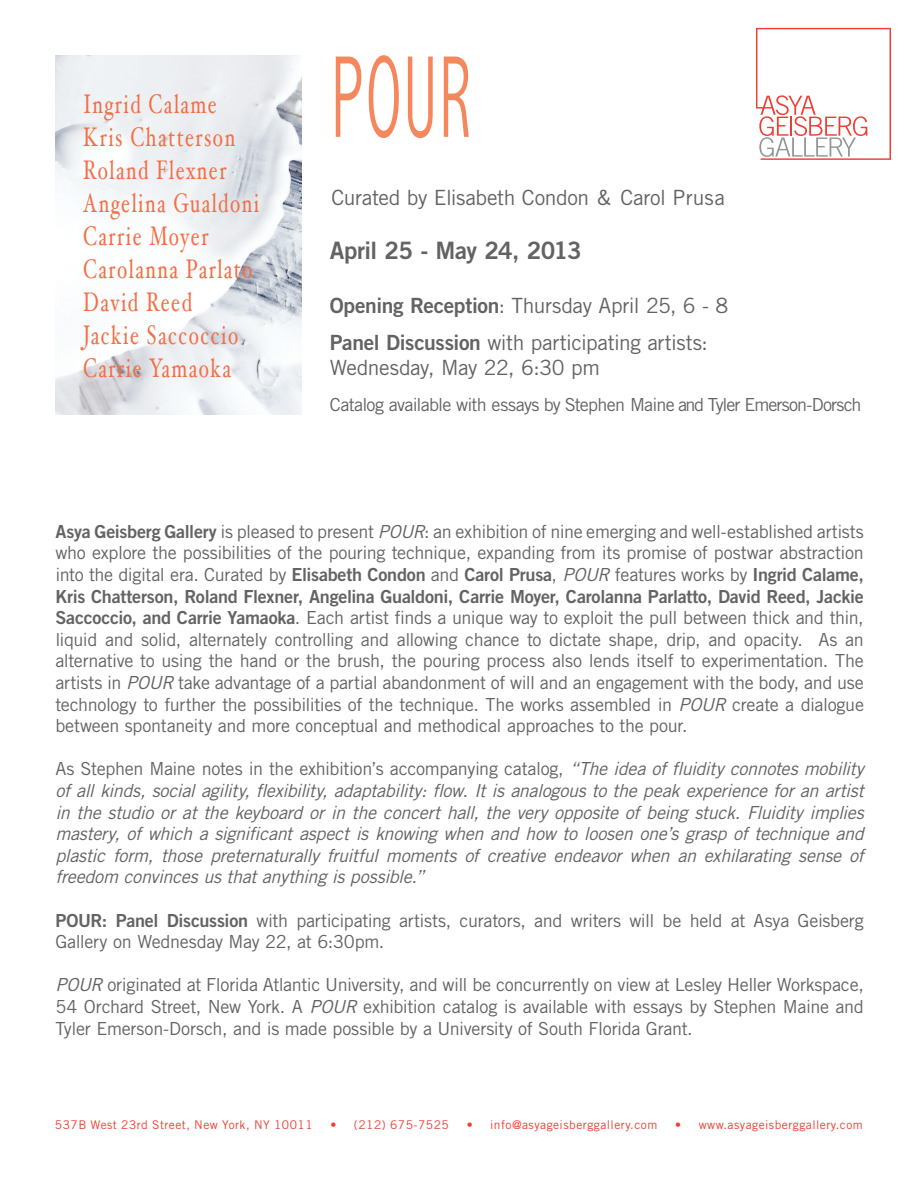
<style>
.page{position:relative;width:918px;height:1188px;background:#fff}
.page>*{position:absolute;margin:0;border:0;box-sizing:border-box;transform-origin:0 0}
.t1{font:300 condensed 117.9px "Abadi";color:#f5875d;scale:.57 1}
.t2{font:26.85px "Hoefler Text";letter-spacing:.08em;color:#f36f47;scale:.71 1}
.t3{font:24px "Trade Gothic LT Std Bd 2";letter-spacing:-.03em;color:#636366}
.t4{font:21px "Trade Gothic LT Std";letter-spacing:-.015em;color:#636366}
.t5{font:18px/21.6px "Trade Gothic LT Std";letter-spacing:-.02em;color:#636366;text-align:justify}
.t6{font:italic 18px/21.6px "Trade Gothic LT Std";color:#636366;text-align:justify}
.t7{font:18px "Trade Gothic LT Std";letter-spacing:-.045em;color:#636366}
.t8{font:12px "Trade Gothic LT Std";letter-spacing:.04em;color:#ee3e34}
.s1{font-family:"Trade Gothic LT Std Bd 2"}
.s2{font-style:italic}
.s3{font-style:normal}
</style>
<div class="page">
<svg style="left:756px;top:28px;width:135px;height:132px"></svg>
<img style="left:55px;top:55px;width:246px;height:360px">
<p class="t2" style="left:83px;top:88px;width:190px">Ingrid Calame</p>
<p class="t2" style="left:83px;top:121px;width:216px">Kris Chatterson</p>
<p class="t2" style="left:83px;top:154px;width:204px">Roland Flexner</p>
<p class="t2" style="left:83px;top:187px;width:250px">Angelina Gualdoni</p>
<p class="t2" style="left:83px;top:220px;width:178px">Carrie Moyer</p>
<p class="t2" style="left:83px;top:253px;width:240px">Carolanna Parlato</p>
<p class="t2" style="left:83px;top:286px;width:155px">David Reed</p>
<p class="t2" style="left:83px;top:319px;width:220px">Jackie Saccoccio</p>
<p class="t2" style="left:83px;top:352px;width:210px">Carrie Yamaoka</p>
<p class="t1" style="left:332px;top:29px;width:245px">POUR</p>
<p class="t4" style="left:332px;top:184px;width:395px">Curated by Elisabeth Condon &amp; Carol Prusa</p>
<p class="t3" style="left:330px;top:235px;width:254px">April 25 - May 24, 2013</p>
<p class="t4" style="left:330px;top:293px;width:400px"><span class="s1">Opening Reception</span>: Thursday April 25, 6 - 8</p>
<p class="t4" style="left:330px;top:330px;width:380px"><span class="s1">Panel Discussion</span> with participating artists:</p>
<p class="t4" style="left:330px;top:355px;width:272px">Wednesday, May 22, 6:30 pm</p>
<p class="t7" style="left:330px;top:394px;width:533px">Catalog available with essays by Stephen Maine and Tyler Emerson-Dorsch</p>
<p class="t5" style="left:55px;top:520px;width:810px"><span class="s1">Asya Geisberg Gallery</span> is pleased to present <span class="s2">POUR</span>: an exhibition of nine emerging and well-established artists who explore the possibilities of the pouring technique, expanding from its promise of postwar abstraction into the digital era. Curated by <span class="s1">Elisabeth Condon</span> and <span class="s1">Carol Prusa</span>, <span class="s2">POUR</span> features works by <span class="s1">Ingrid Calame, Kris Chatterson, Roland Flexner, Angelina Gualdoni, Carrie Moyer, Carolanna Parlatto, David Reed, Jackie Saccoccio, and Carrie Yamaoka</span>. Each artist finds a unique way to exploit the pull between thick and thin, liquid and solid, alternately controlling and allowing chance to dictate shape, drip, and opacity. As an alternative to using the hand or the brush, the pouring process also lends itself to experimentation. The artists in <span class="s2">POUR</span> take advantage of a partial abandonment of will and an engagement with the body, and use technology to further the possibilities of the technique. The works assembled in <span class="s2">POUR</span> create a dialogue between spontaneity and more conceptual and methodical approaches to the pour.</p>
<p class="t6" style="left:55px;top:758px;width:815px"><span class="s3">As Stephen Maine notes in the exhibition’s accompanying catalog,</span> “The idea of fluidity connotes mobility of all kinds, social agility, flexibility, adaptability: flow. It is analogous to the peak experience for an artist in the studio or at the keyboard or in the concert hall, the very opposite of being stuck. Fluidity implies mastery, of which a significant aspect is knowing when and how to loosen one’s grasp of technique and plastic form, those preternaturally fruitful moments of creative endeavor when an exhilarating sense of freedom convincesusthatanythingispossible.”</p>
<p class="t5" style="left:55px;top:909px;width:810px"><span class="s1">POUR: Panel Discussion</span> with participating artists, curators, and writers will be held at Asya Geisberg<br>Gallery on Wednesday May 22, at 6:30pm.</p>
<p class="t5" style="left:55px;top:974px;width:810px"><span class="s2">POUR</span> originated at Florida Atlantic University, and will be concurrently on view at Lesley Heller Workspace, 54 Orchard Street, New York. A <span class="s2">POUR</span> exhibition catalog is available with essays by Stephen Maine and Tyler Emerson-Dorsch, and is made possible by a University of South Florida Grant.</p>
<p class="t8" style="left:55px;top:1117px;width:259px">537B West 23rd Street, New York, NY 10011</p>
<p class="t8" style="left:331px;top:1117px;width:120px">• (212) 675-7525</p>
<p class="t8" style="left:467px;top:1117px;width:192px">• info@asyageisberggallery.com</p>
<p class="t8" style="left:675px;top:1117px;width:189px">• www.asyageisberggallery.com</p>
</div>
